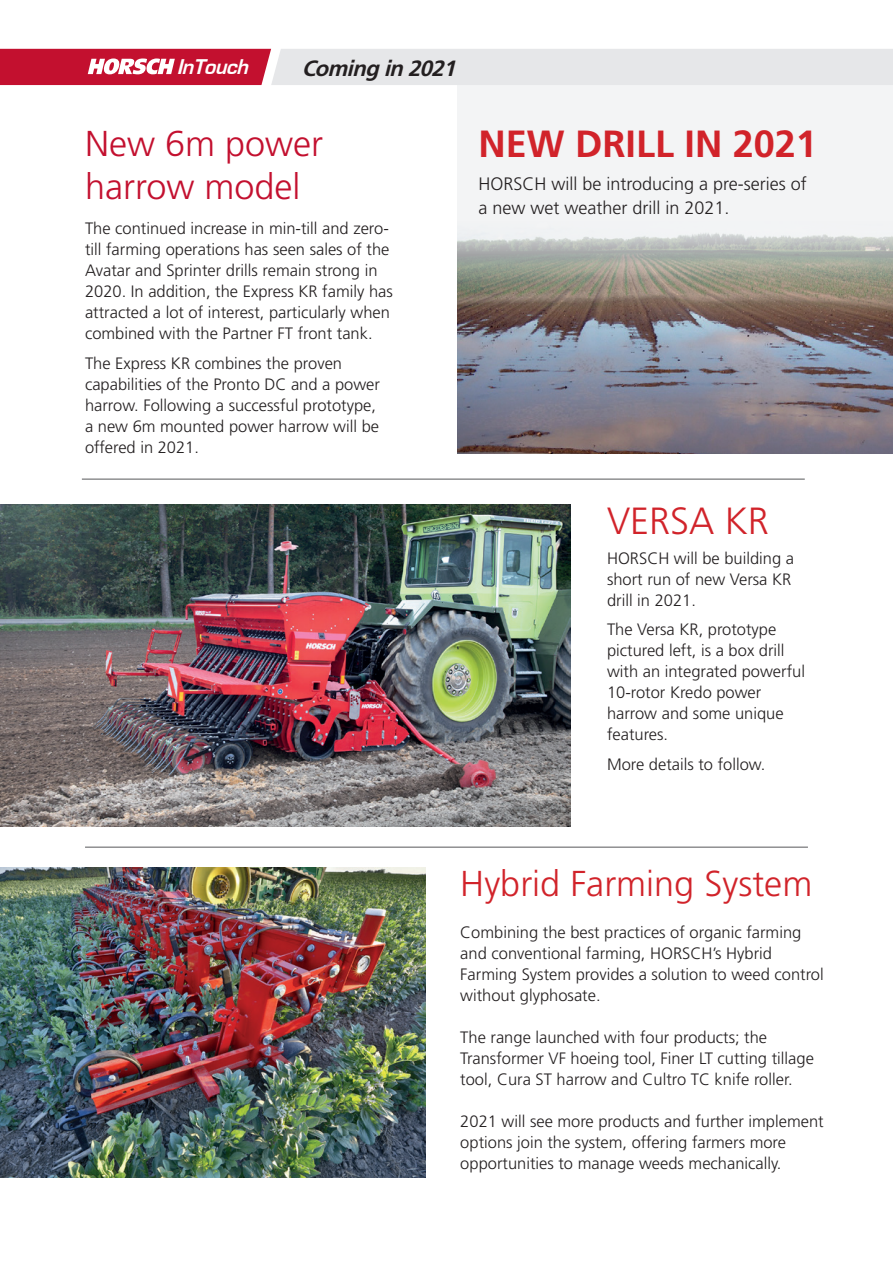
<style>
.page{position:relative;width:893px;height:1263px;background:#fff}
.page>*{position:absolute;margin:0;border:0;box-sizing:border-box;transform-origin:0 0}
.t1{font:700 37.8px "Frutiger";color:#d1232a}
.t2{font:300 37.8px "Frutiger";color:#d1232a}
.t3{font:300 36px/43.2px "Frutiger";color:#c3102f}
.t4{font:300 36px "Frutiger";color:#d1232a}
.t5{font:italic 700 22.05px "Frutiger";color:#231f20}
.t6{font:italic 700 22.05px "Eurostile";color:#fff}
.t7{font:300 18px/24px "Frutiger";color:#231f20}
.t8{font:300 16.5px/21px "Frutiger";color:#231f20}
</style>
<div class="page">
<div style="left:457px;top:69px;width:436px;height:373px;background:#f2f3f4"></div>
<img style="left:457px;top:233px;width:436px;height:221px">
<img style="left:0;top:504px;width:570px;height:323px">
<svg style="left:0;top:49px;width:893px;height:36px"></svg>
<img style="left:0;top:867px;width:425px;height:311px">
<hr style="left:85px;top:847px;width:723px;height:1px;background:#57585a">
<hr style="left:82px;top:479px;width:723px;height:1px;background:#57585a">
<h3 class="t6" style="left:177px;top:55px;width:79px">InTouch</h3>
<h3 class="t5" style="left:302px;top:55px;width:161px">Coming in 2021</h3>
<h2 class="t3" style="left:85px;top:122px;width:240px">New 6m power harrow model</h2>
<p class="t8" style="left:85px;top:218px;width:309px">The continued increase in min-till and zero&shy;till farming operations has seen sales of the Avatar and Sprinter drills remain strong in 2020. In addition, the Express KR family has attracted a lot of interest, particularly when combined with the Partner FT front tank.</p>
<p class="t8" style="left:85px;top:352px;width:296px">The Express KR combines the proven capabilities of the Pronto DC and a power harrow. Following a successful prototype, a new 6m mounted power harrow will be offered in 2021.</p>
<h1 class="t1" style="left:478px;top:122px;width:340px">NEW DRILL IN 2021</h1>
<p class="t7" style="left:478px;top:172px;width:330px">HORSCH will be introducing a pre-series of a new wet weather drill in 2021.</p>
<h1 class="t2" style="left:607px;top:499px;width:163px">VERSA KR</h1>
<p class="t8" style="left:607px;top:548px;width:189px">HORSCH will be building a short run of new Versa KR drill in 2021.</p>
<p class="t8" style="left:607px;top:619px;width:200px">The Versa KR, prototype pictured left, is a box drill with an integrated powerful<br>10-rotor Kredo power harrow and some unique features.</p>
<p class="t8" style="left:607px;top:754px;width:160px">More details to follow.</p>
<h2 class="t4" style="left:460px;top:863px;width:353px">Hybrid Farming System</h2>
<p class="t8" style="left:460px;top:921px;width:365px">Combining the best practices of organic farming and conventional farming, HORSCH’s Hybrid Farming System provides a solution to weed control without glyphosate.</p>
<p class="t8" style="left:460px;top:1026px;width:355px">The range launched with four products; the<br>Transformer VF hoeing tool, Finer LT cutting tillage tool, Cura ST harrow and Cultro TC knife roller.</p>
<p class="t8" style="left:460px;top:1110px;width:365px">2021 will see more products and further implement options join the system, offering farmers more opportunities to manage weeds mechanically.</p>
</div>
